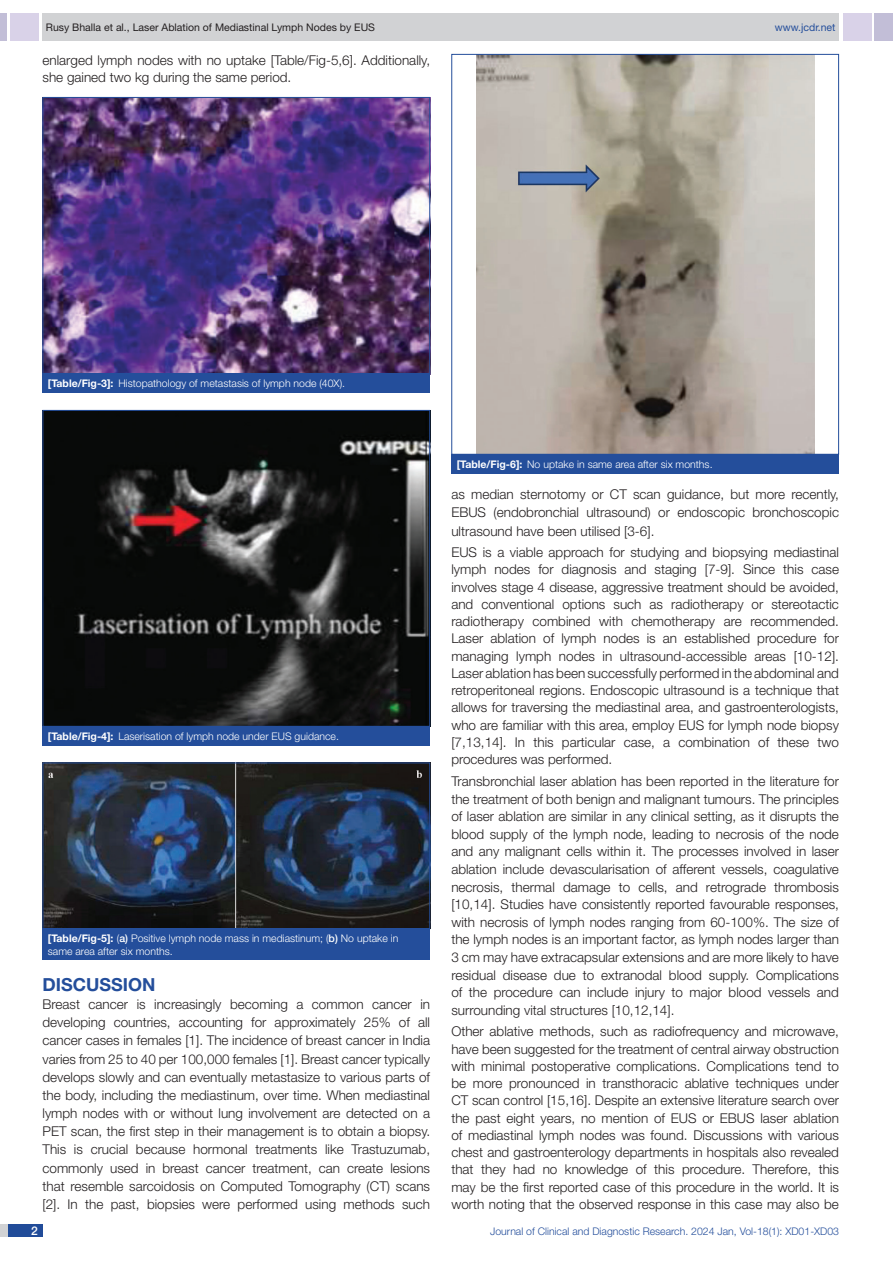
<style>
.page{position:relative;width:893px;height:1263px;background:#fff}
.page>*{position:absolute;margin:0;border:0;box-sizing:border-box;transform-origin:0 0}
.Heading{font:700 18px "Helvetica Neue";color:#244e9b}
.Body_text{font:300 13.5px/17.2px "Helvetica Neue";color:#231f20;text-align:justify}
.t1{font:500 12px "Helvetica Neue";color:#fff}
.TABLE_FIG{font:300 10.5px/12.6px "Helvetica Neue";color:#fff}
.t2{font:300 10.5px "Helvetica Neue";color:#244e9b}
.t3{font:10.5px "Helvetica Neue";color:#231f20}
.t4{font:10.5px "Helvetica Neue";color:#244e9b}
.s1{font-weight:700}
.s2{font-weight:500}
</style>
<div class="page">
<div style="left:0;top:13px;width:7px;height:28px;background:#c2bed7"></div>
<div style="left:10px;top:13px;width:29px;height:28px;background:#d9d2e8"></div>
<div style="left:43px;top:13px;width:796px;height:28px;background:#d1d2d4"></div>
<div style="left:875px;top:13px;width:18px;height:28px;background:#c2bed7"></div>
<div style="left:843px;top:13px;width:29px;height:28px;background:#d9d2e8"></div>
<div style="left:0;top:1224px;width:43px;height:13px;background:#d1d2d4"></div>
<div style="left:8px;top:1224px;width:35px;height:13px;background:#214c99"></div>
<img style="left:45px;top:764px;width:383px;height:163px">
<div style="left:43px;top:762px;width:387px;height:167px;border:1px solid #244e9b"></div>
<div style="left:43px;top:928px;width:387px;height:32px;background:#244e9b"></div>
<img style="left:45px;top:99px;width:383px;height:273px">
<div style="left:43px;top:97px;width:387px;height:277px;border:1px solid #244e9b"></div>
<div style="left:43px;top:373px;width:387px;height:20px;background:#244e9b"></div>
<img style="left:476px;top:56px;width:338px;height:397px">
<div style="left:451px;top:454px;width:388px;height:19px;background:#244e9b"></div>
<img style="left:45px;top:412px;width:383px;height:313px">
<div style="left:43px;top:726px;width:387px;height:19px;background:#244e9b"></div>
<p class="t3" style="left:46px;top:21px;width:331px">Rusy Bhalla et al., Laser Ablation of Mediastinal Lymph Nodes by EUS</p>
<p class="t4" style="left:775px;top:21px;width:62px">www.jcdr.net</p>
<p class="Body_text" style="left:43px;top:51px;width:389px">enlarged lymph nodes with no uptake [Table/Fig-5,6]. Additionally, she gained two kg during the same period.</p>
<p class="TABLE_FIG" style="left:48px;top:377px;width:299px"><span class="s1">[Table/Fig-3]:</span> Histopathology of metastasis of lymph node (40X).</p>
<p class="TABLE_FIG" style="left:48px;top:730px;width:293px"><span class="s1">[Table/Fig-4]:</span> Laserisation of lymph node under EUS guidance.</p>
<p class="TABLE_FIG" style="left:48px;top:932px;width:352px"><span class="s1">[Table/Fig-5]:</span> (<span class="s2">a)</span> Positive lymph node mass in mediastinum; (<span class="s2">b)</span> No uptake in same area after six months.</p>
<p class="Heading" style="left:43px;top:973px;width:115px">DISCUSSION</p>
<p class="Body_text" style="left:43px;top:995px;width:389px;line-height:18.1px">Breast cancer is increasingly becoming a common cancer in developing countries, accounting for approximately 25% of all cancer cases in females [1]. The incidence of breast cancer in India varies from 25 to 40 per 100,000 females [1]. Breast cancer typically develops slowly and can eventually metastasize to various parts of the body, including the mediastinum, over time. When mediastinal lymph nodes with or without lung involvement are detected on a PET scan, the first step in their management is to obtain a biopsy.<br>This is crucial because hormonal treatments like Trastuzumab, commonly used in breast cancer treatment, can create lesions that resemble sarcoidosis on Computed Tomography (CT) scans [2]. In the past, biopsies were performed using methods such</p>
<p class="TABLE_FIG" style="left:457px;top:457px;width:257px"><span class="s1">[Table/Fig-6]:</span> No uptake in same area after six months.</p>
<p class="Body_text" style="left:451px;top:485px;width:389px;line-height:18.1px">as median sternotomy or CT scan guidance, but more recently, EBUS (endobronchial ultrasound) or endoscopic bronchoscopic ultrasound have been utilised [3-6].</p>
<p class="Body_text" style="left:451px;top:543px;width:389px">EUS is a viable approach for studying and biopsying mediastinal lymph nodes for diagnosis and staging [7-9]. Since this case involves stage 4 disease, aggressive treatment should be avoided, and conventional options such as radiotherapy or stereotactic radiotherapy combined with chemotherapy are recommended.<br>Laser ablation of lymph nodes is an established procedure for managing lymph nodes in ultrasound-accessible areas [10-12].<br>Laser ablation has been successfully performed in the abdominal and retroperitoneal regions. Endoscopic ultrasound is a technique that allows for traversing the mediastinal area, and gastroenterologists, who are familiar with this area, employ EUS for lymph node biopsy [7,13,14]. In this particular case, a combination of these two procedures was performed.</p>
<p class="Body_text" style="left:451px;top:772px;width:389px">Transbronchial laser ablation has been reported in the literature for the treatment of both benign and malignant tumours. The principles of laser ablation are similar in any clinical setting, as it disrupts the blood supply of the lymph node, leading to necrosis of the node and any malignant cells within it. The processes involved in laser ablation include devascularisation of afferent vessels, coagulative necrosis, thermal damage to cells, and retrograde thrombosis [10,14]. Studies have consistently reported favourable responses, with necrosis of lymph nodes ranging from 60-100%. The size of the lymph nodes is an important factor, as lymph nodes larger than 3 cm may have extracapsular extensions and are more likely to have residual disease due to extranodal blood supply. Complications of the procedure can include injury to major blood vessels and surrounding vital structures [10,12,14].</p>
<p class="Body_text" style="left:451px;top:1022px;width:389px">Other ablative methods, such as radiofrequency and microwave, have been suggested for the treatment of central airway obstruction with minimal postoperative complications. Complications tend to be more pronounced in transthoracic ablative techniques under CT scan control [15,16]. Despite an extensive literature search over the past eight years, no mention of EUS or EBUS laser ablation of mediastinal lymph nodes was found. Discussions with various chest and gastroenterology departments in hospitals also revealed that they had no knowledge of this procedure. Therefore, this may be the first reported case of this procedure in the world. It is worth noting that the observed response in this case may also be</p>
<p class="t1" style="left:31px;top:1223px;width:8px">2</p>
<p class="t2" style="left:490px;top:1225px;width:350px">Journal of Clinical and Diagnostic Research. 2024 Jan, Vol-18(1): XD01-XD03</p>
</div>
